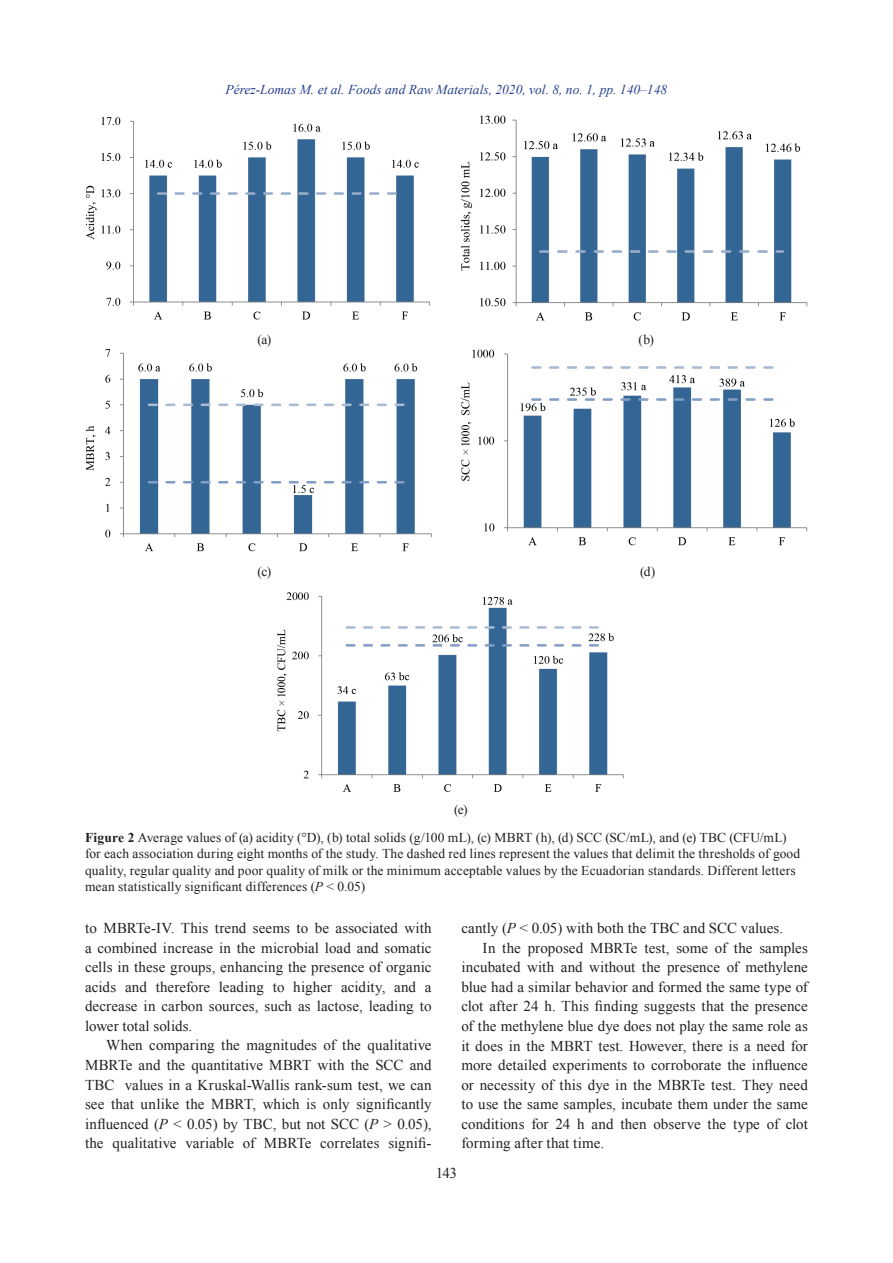
<style>
.page{position:relative;width:893px;height:1263px;background:#fff}
.page>*{position:absolute;margin:0;border:0;box-sizing:border-box;transform-origin:0 0}
.t1{font:15px/19.5px "Times New Roman";letter-spacing:.005em;color:#231f20;text-align:justify}
.t2{font:13.5px/16.2px "Times New Roman";letter-spacing:.01em;color:#231f20}
.t3{font:italic 13.5px "Times New Roman";color:#253f8e}
.t4{font:12px "Times New Roman";color:#231f20}
.s1{font-weight:700}
.s2{font-style:italic}
</style>
<div class="page">
<img style="left:85px;top:117px;width:346px;height:203px">
<img style="left:460px;top:115px;width:348px;height:206px">
<img style="left:461px;top:349px;width:347px;height:197px">
<img style="left:277px;top:592px;width:347px;height:200px">
<img style="left:85px;top:349px;width:347px;height:203px">
<img style="left:461px;top:442px;width:12px;height:44px">
<div style="left:460px;top:448px;width:12px;height:8px;background:#fff"></div>
<img style="left:277px;top:693px;width:11px;height:46px">
<div style="left:276px;top:698px;width:12px;height:9px;background:#fff"></div>
<p class="t3" style="left:226px;top:81px;width:443px">Pérez-Lomas M. et al. Foods and Raw Materials, 2020, vol. 8, no. 1, pp. 140–148</p>
<p class="t2" style="left:258px;top:331px;width:15px">(а)</p>
<p class="t2" style="left:639px;top:331px;width:17px">(b)</p>
<p class="t4" style="left:462px;top:444px;width:8px">×</p>
<p class="t2" style="left:258px;top:563px;width:15px">(c)</p>
<p class="t2" style="left:640px;top:563px;width:17px">(d)</p>
<p class="t4" style="left:278px;top:695px;width:8px">×</p>
<p class="t2" style="left:454px;top:801px;width:15px">(e)</p>
<p class="t2" style="left:85px;top:829px;width:717px"><span class="s1">Figure 2</span> Average values of (a) acidity (°D), (b) total solids (g/100 mL), (c) MBRT (h), (d) SCC (SC/mL), and (e) TBC (CFU/mL) for each association during eight months of the study. The dashed red lines represent the values that delimit the thresholds of good quality, regular quality and poor quality of milk or the minimum acceptable values by the Ecuadorian standards. Different letters mean statistically significant differences (<span class="s2">P</span> &lt; 0.05)</p>
<p class="t1" style="left:85px;top:918px;width:348px">to MBRTe-IV. This trend seems to be associated with a combined increase in the microbial load and somatic cells in these groups, enhancing the presence of organic acids and therefore leading to higher acidity, and a decrease in carbon sources, such as lactose, leading to lower total solids.</p>
<p class="t1" style="left:85px;top:1035px;width:348px;text-indent:21px">When comparing the magnitudes of the qualitative MBRTe and the quantitative MBRT with the SCC and TBC values in a Kruskal-Wallis rank-sum test, we can see that unlike the MBRT, which is only significantly influenced (<span class="s2">P</span> &lt; 0.05) by TBC, but not SCC (<span class="s2">P</span> &gt; 0.05), the qualitative variable of MBRTe correlates signifi-</p>
<p class="t1" style="left:461px;top:918px;width:323px">cantly (<span class="s2">P</span> &lt; 0.05) with both the TBC and SCC values.</p>
<p class="t1" style="left:483px;top:938px;width:327px">In the proposed MBRTe test, some of the samples</p>
<p class="t1" style="left:461px;top:957px;width:348px">incubated with and without the presence of methylene</p>
<p class="t1" style="left:461px;top:977px;width:348px">blue had a similar behavior and formed the same type of</p>
<p class="t1" style="left:461px;top:996px;width:348px">clot after 24 h. This finding suggests that the presence</p>
<p class="t1" style="left:461px;top:1016px;width:348px">of the methylene blue dye does not play the same role as</p>
<p class="t1" style="left:461px;top:1035px;width:348px">it does in the MBRT test. However, there is a need for</p>
<p class="t1" style="left:461px;top:1055px;width:348px">more detailed experiments to corroborate the influence</p>
<p class="t1" style="left:461px;top:1074px;width:348px">or necessity of this dye in the MBRTe test. They need</p>
<p class="t1" style="left:461px;top:1094px;width:348px">to use the same samples, incubate them under the same</p>
<p class="t1" style="left:461px;top:1114px;width:348px">conditions for 24 h and then observe the type of clot</p>
<p class="t1" style="left:461px;top:1133px;width:144px">forming after that time.</p>
<p class="t1" style="left:436px;top:1163px;width:23px">143</p>
</div>
